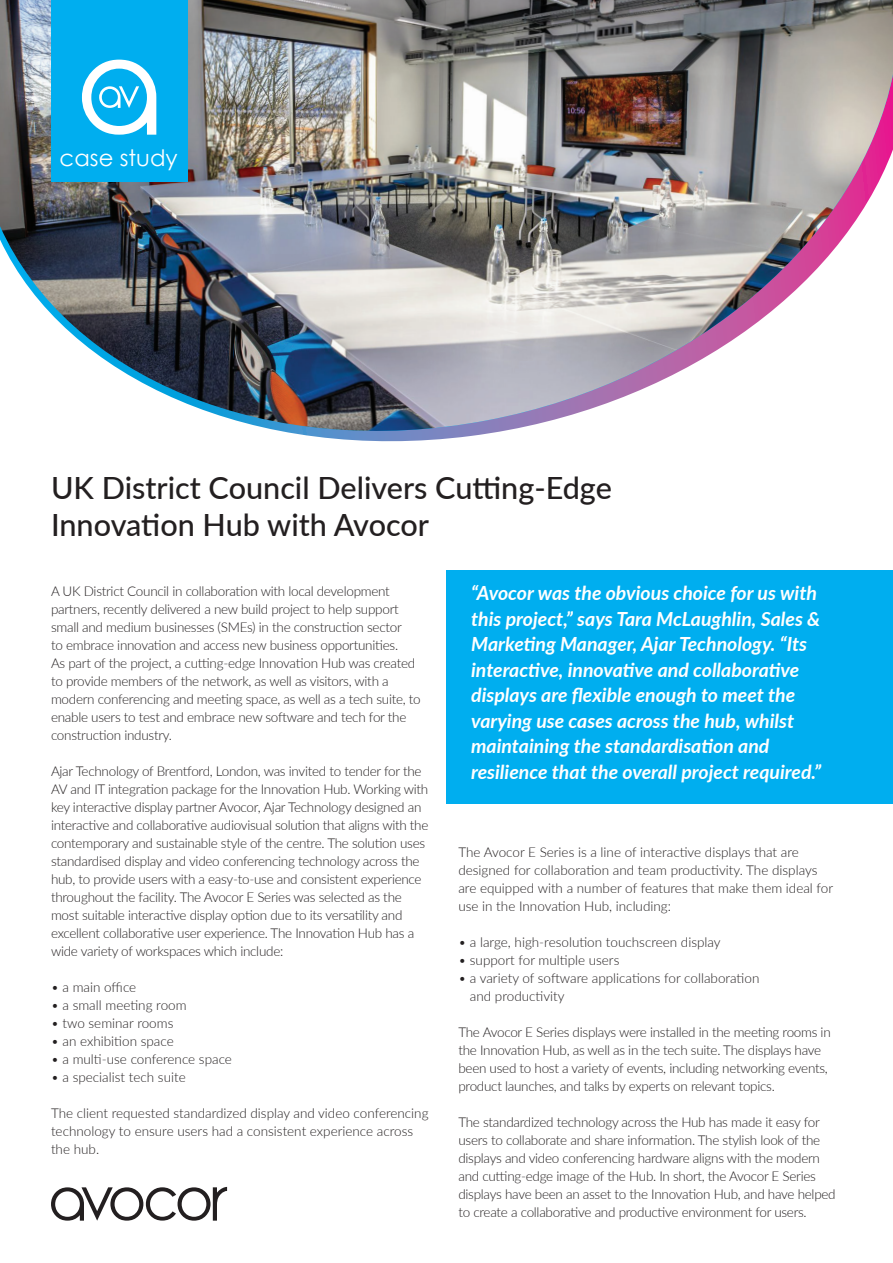
<style>
.page{position:relative;width:893px;height:1263px;background:#fff}
.page>*{position:absolute;margin:0;border:0;box-sizing:border-box;transform-origin:0 0}
.t1{font:500 30.6px/36.8px "Lato";color:#231f20}
.t2{font:22.65px "Century Gothic";color:#fff}
.t3{font:italic 700 19.5px/25.5px "Lato";color:#fff}
.t4{font:300 13.5px/18px "Lato";letter-spacing:-.02em;color:#231f20}
.t5{font:300 13.5px/18px "Lato";color:#231f20}
</style>
<div class="page">
<div style="left:446px;top:570px;width:447px;height:234px;background:#00aeef"></div>
<img style="left:0;top:0;width:893px;height:442px">
<div style="left:51px;top:0;width:136px;height:182px;background:#00aeef"></div>
<svg style="left:82px;top:60px;width:74px;height:75px"></svg>
<svg style="left:51px;top:1187px;width:176px;height:34px"></svg>
<h2 class="t2" style="left:60px;top:144px;width:120px">case study</h2>
<h1 class="t1" style="left:51px;top:469px;width:562px">UK District Council Delivers Cutting-Edge<br>Innovation Hub with Avocor</h1>
<p class="t4" style="left:51px;top:581px;width:371px">A UK District Council in collaboration with local development partners, recently delivered a new build project to help support small and medium businesses (SMEs) in the construction sector<br>to embrace innovation and access new business opportunities.<br>As part of the project, a cutting-edge Innovation Hub was created to provide members of the network, as well as visitors, with a modern conferencing and meeting space, as well as a tech suite, to enable users to test and embrace new software and tech for the construction industry.</p>
<p class="t4" style="left:51px;top:761px;width:379px">Ajar Technology of Brentford, London, was invited to tender for the AV and IT integration package for the Innovation Hub. Working with key interactive display partner Avocor, Ajar Technology designed an interactive and collaborative audiovisual solution that aligns with the contemporary and sustainable style of the centre. The solution uses standardised display and video conferencing technology across the hub, to provide users with a easy-to-use and consistent experience throughout the facility. The Avocor E Series was selected as the most suitable interactive display option due to its versatility and excellent collaborative user experience. The Innovation Hub has a wide variety of workspaces which include:</p>
<p class="t4" style="left:51px;top:977px;width:87px">• a main office</p>
<p class="t5" style="left:51px;top:995px;width:137px">• a small meeting room</p>
<p class="t5" style="left:51px;top:1013px;width:124px">• two seminar rooms</p>
<p class="t5" style="left:51px;top:1031px;width:124px">• an exhibition space</p>
<p class="t5" style="left:51px;top:1049px;width:182px">• a multi-use conference space</p>
<p class="t5" style="left:51px;top:1067px;width:136px">• a specialist tech suite</p>
<p class="t5" style="left:51px;top:1103px;width:379px">The client requested standardized display and video conferencing technology to ensure users had a consistent experience across the hub.</p>
<p class="t3" style="left:471px;top:580px;width:352px">“Avocor was the obvious choice for us with this project,” says Tara McLaughlin, Sales &amp; Marketing Manager, Ajar Technology. “Its interactive, innovative and collaborative displays are flexible enough to meet the varying use cases across the hub, whilst maintaining the standardisation and resilience that the overall project required.”</p>
<p class="t5" style="left:458px;top:843px;width:376px">The Avocor E Series is a line of interactive displays that are designed for collaboration and team productivity. The displays are equipped with a number of features that make them ideal for use in the Innovation Hub, including:</p>
<p class="t5" style="left:458px;top:932px;width:264px">• a large, high-resolution touchscreen display</p>
<p class="t5" style="left:458px;top:950px;width:163px">• support for multiple users</p>
<p class="t5" style="left:470px;top:968px;width:291px;text-indent:-11px">• a variety of software applications for collaboration and productivity</p>
<p class="t4" style="left:458px;top:1022px;width:374px">The Avocor E Series displays were installed in the meeting rooms in the Innovation Hub, as well as in the tech suite. The displays have been used to host a variety of events, including networking events, product launches, and talks by experts on relevant topics.</p>
<p class="t4" style="left:458px;top:1112px;width:379px">The standardized technology across the Hub has made it easy for users to collaborate and share information. The stylish look of the displays and video conferencing hardware aligns with the modern and cutting-edge image of the Hub. In short, the Avocor E Series displays have been an asset to the Innovation Hub, and have helped to create a collaborative and productive environment for users.</p>
</div>
